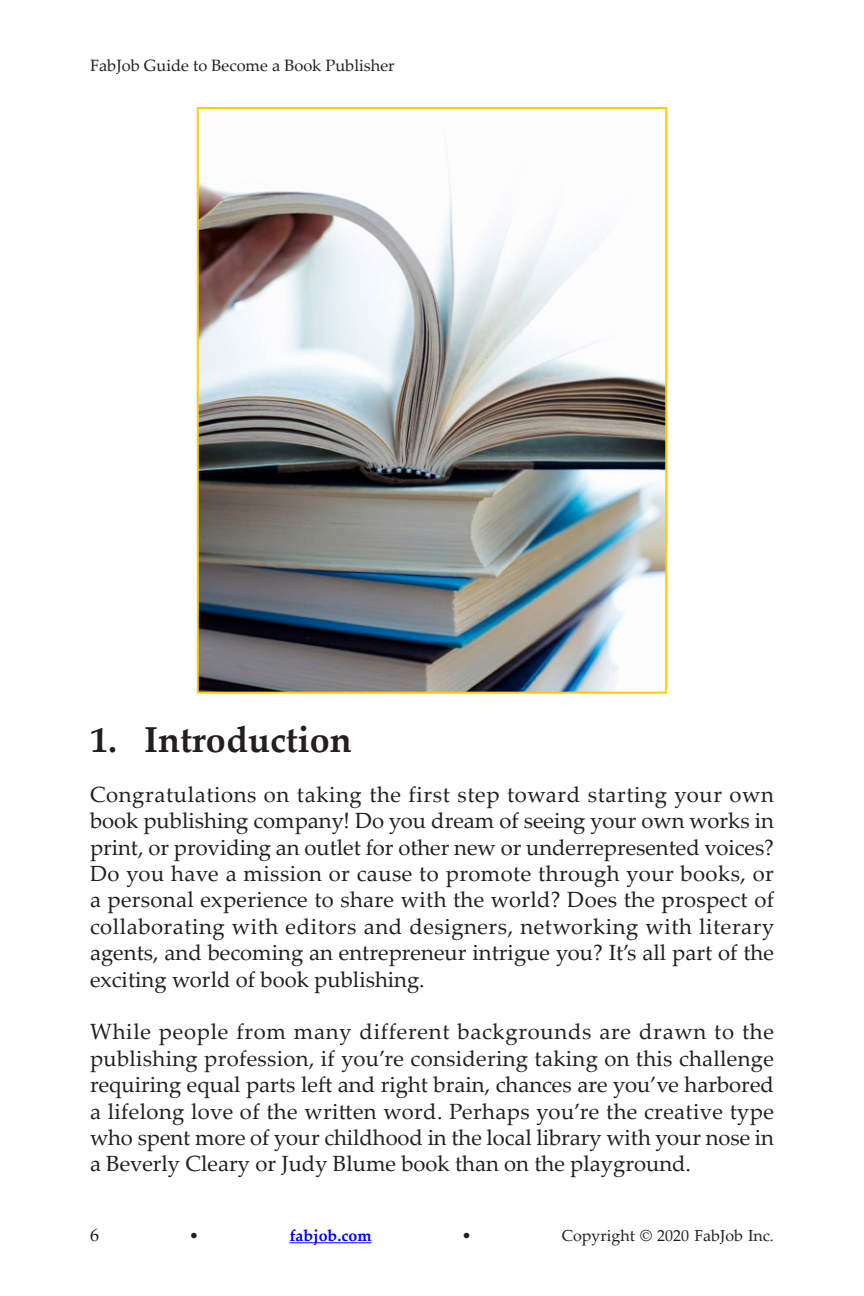
<style>
.page{position:relative;width:864px;height:1296px;background:#fff}
.page>*{position:absolute;margin:0;border:0;box-sizing:border-box;transform-origin:0 0}
.Heading_1{font:700 36px "Palatino Linotype";color:#231f20}
.Body_Text{font:22px/26.4px "Palatino Linotype";color:#231f20;text-align:justify}
.t1{font:18px "Palatino Linotype";color:#231f20}
.t2{font:16.4px "Palatino Linotype";color:#231f20}
.t3{font:16px "Palatino Linotype";color:#231f20}
.t4{font:700 16px "Palatino Linotype";color:#00f}
</style>
<div class="page">
<hr style="left:289px;top:1242px;width:83px;height:1px;background:#00f">
<img style="left:200px;top:149px;width:464px;height:542px">
<div style="left:197px;top:107px;width:470px;height:587px;border:2px solid #fecd08"></div>
<p class="t2" style="left:90px;top:54px;width:306px">FabJob Guide to Become a Book Publisher</p>
<p class="Heading_1" style="left:90px;top:715px;width:263px">1. Introduction</p>
<p class="Body_Text" style="left:90px;top:780px;width:686px">Congratulations on taking the first step toward starting your own book publishing company! Do you dream of seeing your own works in print, or providing an outlet for other new or underrepresented voices?<br>Do you have a mission or cause to promote through your books, or a personal experience to share with the world? Does the prospect of collaborating with editors and designers, networking with literary agents, and becoming an entrepreneur intrigue you? It’s all part of the exciting world of book publishing.</p>
<p class="Body_Text" style="left:90px;top:1018px;width:686px">While people from many different backgrounds are drawn to the publishing profession, if you’re considering taking on this challenge requiring equal parts left and right brain, chances are you’ve harbored a lifelong love of the written word. Perhaps you’re the creative type who spent more of your childhood in the local library with your nose in a Beverly Cleary or Judy Blume book than on the playground.</p>
<p class="t1" style="left:90px;top:1222px;width:10px">6</p>
<p class="t3" style="left:189px;top:1224px;width:11px">•</p>
<p class="t4" style="left:289px;top:1224px;width:84px">fabjob.com</p>
<p class="t3" style="left:462px;top:1224px;width:11px">•</p>
<p class="t3" style="left:562px;top:1224px;width:214px">Copyright © 2020 FabJob Inc.</p>
</div>
